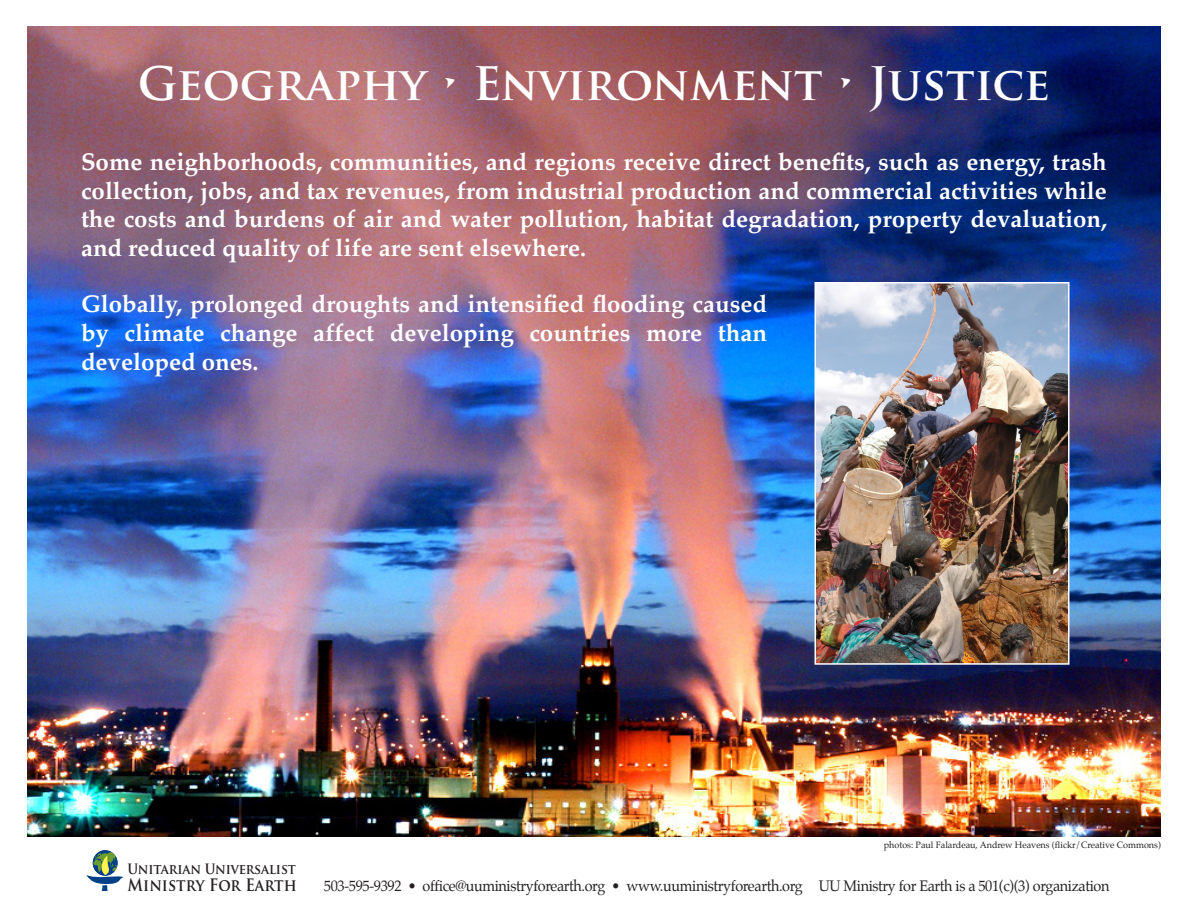
<style>
.page{position:relative;width:1188px;height:918px;background:#fff}
.page>*{position:absolute;margin:0;border:0;box-sizing:border-box;transform-origin:0 0}
.poster_title{font:700 45px "Trajan Pro";color:#fff}
.text{font:700 24px/28.8px "Palatino";color:#fff;text-align:justify}
.t1{font:700 16.8px "Trajan Pro";color:#231f20;scale:.9 1}
.t2{font:15px "Palatino";letter-spacing:-.025em;color:#231f20;scale:.96 1}
.t3{font:700 13.95px "Trajan Pro";letter-spacing:-.01em;color:#231f20;scale:.92 1}
.t4{font:9px "Palatino";color:#231f20}
</style>
<div class="page">
<img style="left:27px;top:27px;width:1134px;height:810px">
<img style="left:817px;top:285px;width:250px;height:377px">
<div style="left:814px;top:282px;width:256px;height:383px;border:2px solid #fff"></div>
<svg style="left:86px;top:850px;width:37px;height:41px"></svg>
<p class="poster_title" style="left:138px;top:55px;width:914px">Geography • Environment • Justice</p>
<p class="text" style="left:81px;top:149px;width:1028px">Some neighborhoods, communities, and regions receive direct benefits, such as energy, trash collection, jobs, and tax revenues, from industrial production and commercial activities while the costs and burdens of air and water pollution, habitat degradation, property devaluation, and reduced quality of life are sent elsewhere.</p>
<p class="text" style="left:81px;top:292px;width:688px">Globally, prolonged droughts and intensified flooding caused by climate change affect developing countries more than developed ones.</p>
<p class="t4" style="left:884px;top:839px;width:279px">photos: Paul Falardeau, Andrew Heavens (flickr/Creative Commons)</p>
<p class="t3" style="left:128px;top:860px;width:184px">Unitarian Universalist</p>
<p class="t1" style="left:128px;top:874px;width:190px">Ministry For Earth</p>
<p class="t2" style="left:324px;top:877px;width:820px">503-595-9392 • office@uuministryforearth.org • www.uuministryforearth.org UU Ministry for Earth is a 501(c)(3) organization</p>
</div>
